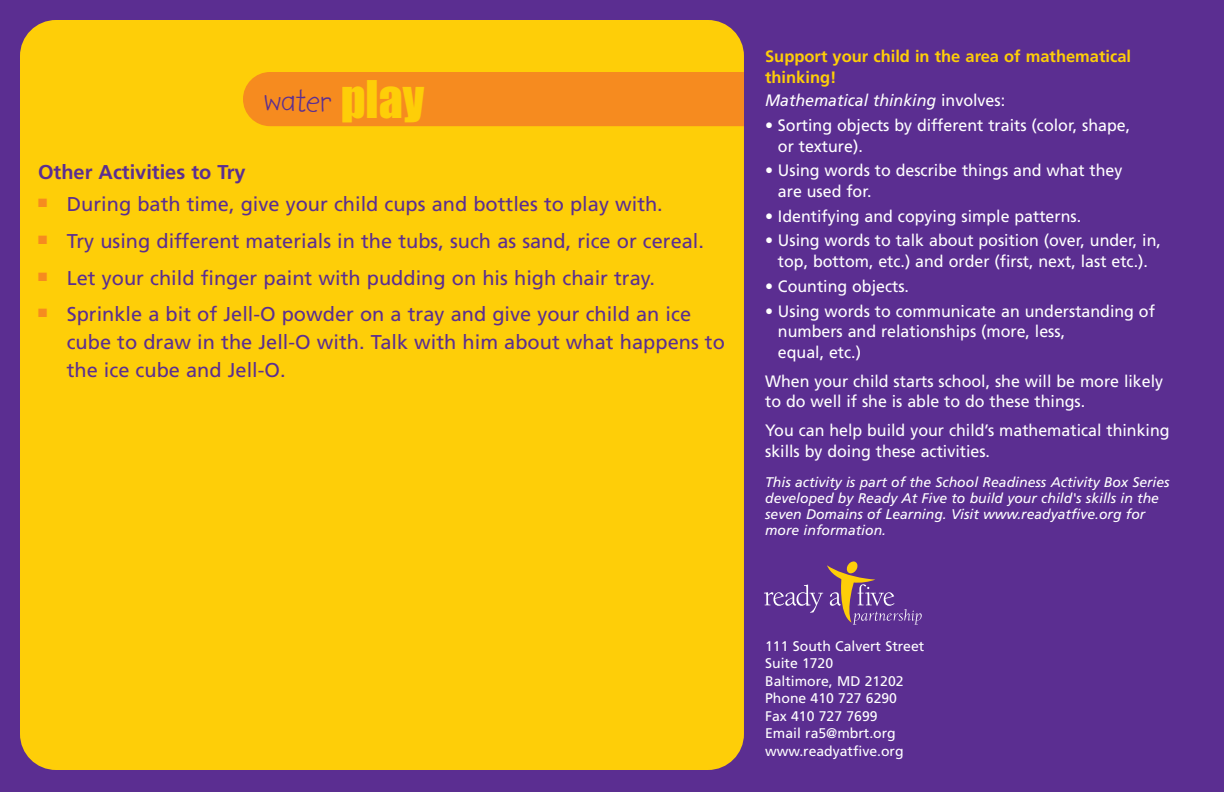
<style>
.page{position:relative;width:1224px;height:792px;background:#5b2e91}
.page>*{position:absolute;margin:0;border:0;box-sizing:border-box;transform-origin:0 0}
.t1{font:36px "Kidprint";color:#5b2e91}
.t2{font:20px/28px "Frutiger";color:#5b2e91}
.t3{font:700 20px "Frutiger";color:#5b2e91}
.t4{font:16.4px/20.4px "Frutiger";color:#fff}
.t5{font:700 16.4px/20.4px "Frutiger";color:#fece08}
.t6{font:italic 16.4px "Frutiger";color:#fff}
.t7{font:italic 14px/16px "Frutiger";color:#fff}
.t8{font:14px/17.6px "Frutiger";color:#fff}
.s1{font-family:"Impact";font-size:48px;color:#fece08}
.s2{font-style:normal}
</style>
<div class="page">
<div style="left:20px;top:20px;width:724px;height:750px;background:#fece08;border-radius:36px"></div>
<div style="left:243px;top:72px;width:581px;height:54px;background:#f68b1f;border-radius:27px"></div>
<div style="left:744px;top:50px;width:211px;height:164px;background:#5b2e91"></div>
<svg style="left:764px;top:561px;width:158px;height:64px"></svg>
<h1 class="t1" style="left:264px;top:79px;width:162px">water <span class="s1">play</span></h1>
<p class="t3" style="left:38px;top:164px;width:209px">Other Activities to Try</p>
<p class="t2" style="left:38px;top:192px;width:626px"><sup>■</sup> During bath time, give your child cups and bottles to play with.</p>
<p class="t2" style="left:38px;top:229px;width:668px"><sup>■</sup> Try using different materials in the tubs, such as sand, rice or cereal.</p>
<p class="t2" style="left:38px;top:265px;width:618px"><sup>■</sup> Let your child finger paint with pudding on his high chair tray.</p>
<p class="t2" style="left:67px;top:302px;width:660px;text-indent:-29px"><sup>■</sup> Sprinkle a bit of Jell-O powder on a tray and give your child an ice cube to draw in the Jell-O with. Talk with him about what happens to the ice cube and Jell-O.</p>
<p class="t5" style="left:765px;top:48px;width:368px">Support your child in the area of mathematical thinking!</p>
<p class="t6" style="left:765px;top:94px;width:242px">Mathematical thinking <span class="s2">involves:</span></p>
<p class="t4" style="left:778px;top:116px;width:354px;text-indent:-13px">• Sorting objects by different traits (color, shape, or texture).</p>
<p class="t4" style="left:778px;top:162px;width:346px;text-indent:-13px">• Using words to describe things and what they are used for.</p>
<p class="t4" style="left:765px;top:207px;width:318px">• Identifying and copying simple patterns.</p>
<p class="t4" style="left:765px;top:232px;width:397px;text-align:center">• Using words to talk about position (over, under, in, top, bottom, etc.) and order (first, next, last etc.).</p>
<p class="t4" style="left:765px;top:277px;width:145px">• Counting objects.</p>
<p class="t4" style="left:778px;top:302px;width:379px;text-indent:-13px">• Using words to communicate an understanding of numbers and relationships (more, less,<br>equal, etc.)</p>
<p class="t4" style="left:765px;top:372px;width:400px">When your child starts school, she will be more likely to do well if she is able to do these things.</p>
<p class="t4" style="left:765px;top:422px;width:406px">You can help build your child’s mathematical thinking skills by doing these activities.</p>
<p class="t7" style="left:765px;top:476px;width:406px">This activity is part of the School Readiness Activity Box Series developed by Ready At Five to build your child's skills in the seven Domains of Learning. Visit www.readyatfive.org for more information.</p>
<p class="t8" style="left:765px;top:638px;width:161px">111 South Calvert Street<br>Suite 1720<br>Baltimore, MD 21202<br>Phone 410 727 6290<br>Fax 410 727 7699<br>Email ra5@mbrt.org www.readyatfive.org</p>
</div>
